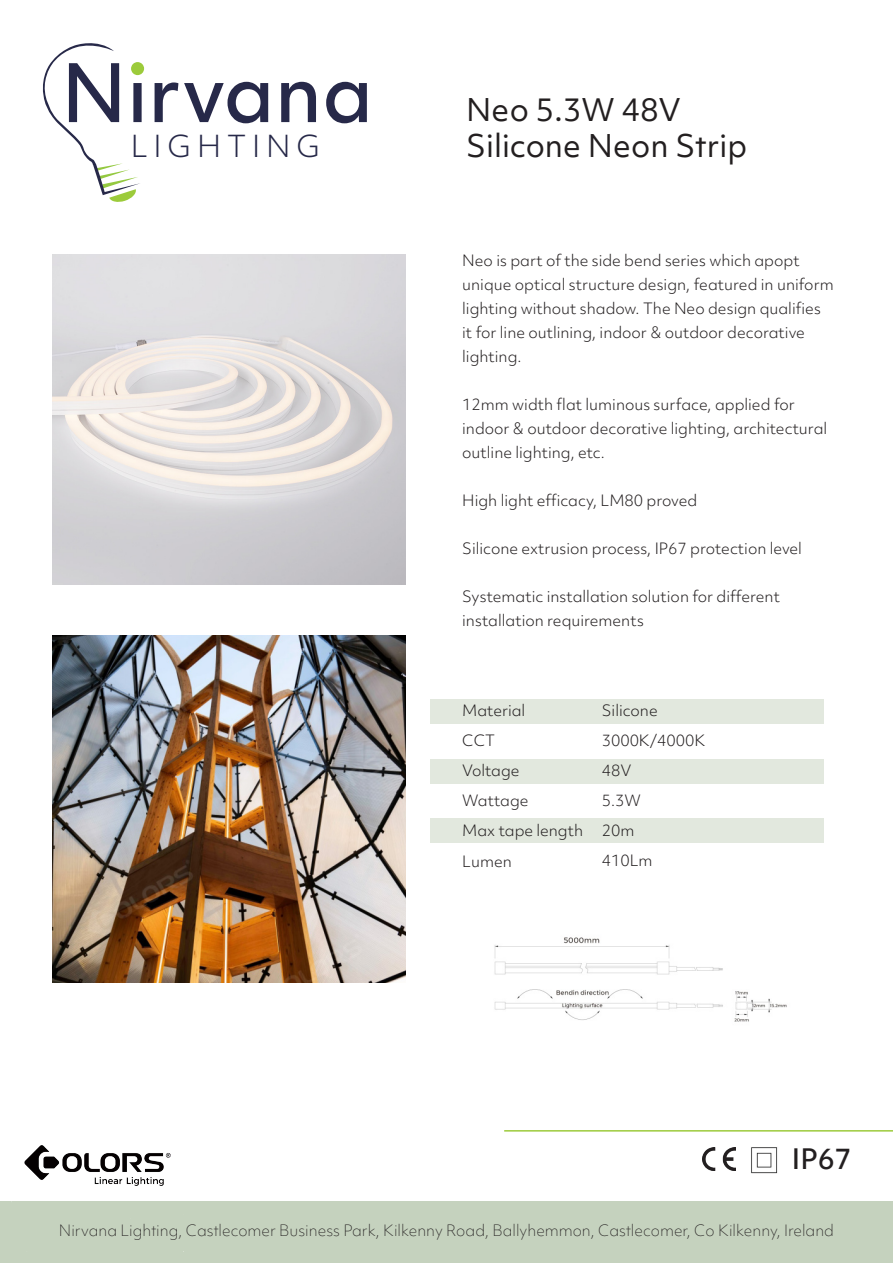
<style>
.page{position:relative;width:893px;height:1263px;background:#fff}
.page>*{position:absolute;margin:0;border:0;box-sizing:border-box;transform-origin:0 0}
.t1{font:500 77.55px "Objektiv Mk 1";color:#272949}
.NL_SPEC_MODEL_TXT{font:30px "Objektiv Mk 1";color:#231f20}
.t2{font:300 29.1px "Objektiv Mk 1";letter-spacing:.2em;color:#272949}
.Paragraph_Style_1{font:500 27px "Objektiv Mk 1";color:#231f20}
.Test_text_body_style{font:300 15px/24px "Objektiv Mk 2";color:#231f20}
.NL_SPEC_FOOTER_TEXT{font:100 15px "Objektiv Mk 1";color:#231f20}
</style>
<div class="page">
<div style="left:0;top:1202px;width:893px;height:61px;background:#c5d2be"></div>
<img style="left:702px;top:1148px;width:33px;height:23px">
<img style="left:751px;top:1147px;width:27px;height:26px">
<svg style="left:42px;top:43px;width:99px;height:159px"></svg>
<div style="left:131px;top:62px;width:13px;height:13px;background:#9ccb3b;border-radius:50%"></div>
<div style="left:431px;top:818px;width:393px;height:25px;background:#e2e8de"></div>
<div style="left:431px;top:759px;width:393px;height:25px;background:#e2e8de"></div>
<div style="left:431px;top:699px;width:393px;height:25px;background:#e2e8de"></div>
<hr style="left:504px;top:1130px;width:389px;height:1px;background:#9ccb3b">
<img style="left:53px;top:635px;width:352px;height:348px">
<img style="left:53px;top:255px;width:352px;height:330px">
<img style="left:494px;top:937px;width:293px;height:85px">
<img style="left:12px;top:1145px;width:172px;height:57px">
<p class="t1" style="left:61px;top:39px;width:314px">Nirvana</p>
<p class="t2" style="left:131px;top:127px;width:191px">LIGHTING</p>
<p class="NL_SPEC_MODEL_TXT" style="left:466px;top:89px;width:217px">Neo 5.3W 48V</p>
<p class="NL_SPEC_MODEL_TXT" style="left:466px;top:125px;width:283px">Silicone Neon Strip</p>
<p class="Test_text_body_style" style="left:462px;top:249px;width:373px">Neo is part of the side bend series which apopt unique optical structure design, featured in uniform lighting without shadow. The Neo design qualifies it for line outlining, indoor &amp; outdoor decorative lighting.</p>
<p class="Test_text_body_style" style="left:462px;top:393px;width:366px">12mm width flat luminous surface, applied for indoor &amp; outdoor decorative lighting, architectural outline lighting, etc.</p>
<p class="Test_text_body_style" style="left:462px;top:489px;width:237px">High light efficacy, LM80 proved</p>
<p class="Test_text_body_style" style="left:462px;top:537px;width:341px">Silicone extrusion process, IP67 protection level</p>
<p class="Test_text_body_style" style="left:462px;top:585px;width:319px">Systematic installation solution for different installation requirements</p>
<p class="Test_text_body_style" style="left:462px;top:699px;width:65px">Material</p>
<p class="Test_text_body_style" style="left:602px;top:699px;width:57px">Silicone</p>
<p class="Test_text_body_style" style="left:462px;top:729px;width:34px">CCT</p>
<p class="Test_text_body_style" style="left:602px;top:729px;width:105px">3000K/4000K</p>
<p class="Test_text_body_style" style="left:462px;top:759px;width:59px">Voltage</p>
<p class="Test_text_body_style" style="left:602px;top:759px;width:31px">48V</p>
<p class="Test_text_body_style" style="left:462px;top:789px;width:68px">Wattage</p>
<p class="Test_text_body_style" style="left:602px;top:789px;width:41px">5.3W</p>
<p class="Test_text_body_style" style="left:462px;top:815px;width:174px;line-height:30.5px">Max tape length 20m<br>Lumen</p>
<p class="Test_text_body_style" style="left:602px;top:848px;width:52px">410Lm</p>
<p class="Paragraph_Style_1" style="left:792px;top:1140px;width:61px">IP67</p>
<p class="NL_SPEC_FOOTER_TEXT" style="left:59px;top:1220px;width:777px">Nirvana Lighting, Castlecomer Business Park, Kilkenny Road, Ballyhemmon, Castlecomer, Co Kilkenny, Ireland</p>
</div>
